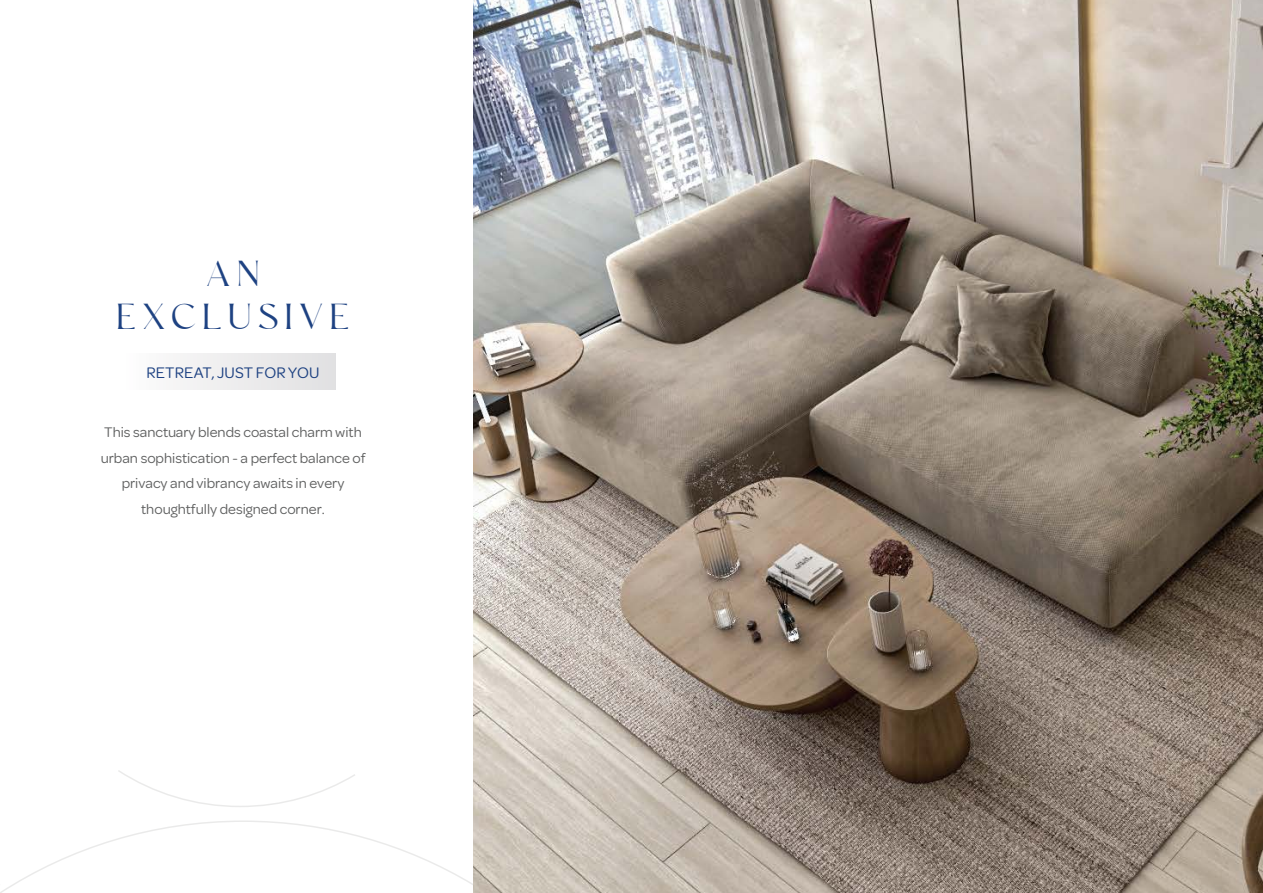
<style>
.page{position:relative;width:1263px;height:893px;background:#fff}
.page>*{position:absolute;margin:0;border:0;box-sizing:border-box;transform-origin:0 0}
.t1{font:36px/43.2px "Runalto";letter-spacing:.15em;color:#1e4282;text-align:center}
.t2{font:16.5px "Omnes";letter-spacing:.01em;color:#1e4282}
.t3{font:15px/25.5px "Omnes";color:#606161;text-align:center}
</style>
<div class="page">
<svg style="left:118px;top:770px;width:237px;height:37px"></svg>
<svg style="left:0;top:820px;width:473px;height:73px"></svg>
<div style="left:123px;top:353px;width:212px;height:36px;background:linear-gradient(to right,#fdfdfd,#e0e0e1)"></div>
<img style="left:473px;top:0;width:790px;height:893px">
<h1 class="t1" style="left:116px;top:255px;width:236px">AN<br>EXCLUSIVE</h1>
<p class="t2" style="left:146px;top:361px;width:175px">RETREAT, JUST FOR YOU</p>
<p class="t3" style="left:101px;top:418px;width:266px">This sanctuary blends coastal charm with urban sophistication - a perfect balance of privacy and vibrancy awaits in every thoughtfully designed corner.</p>
</div>
